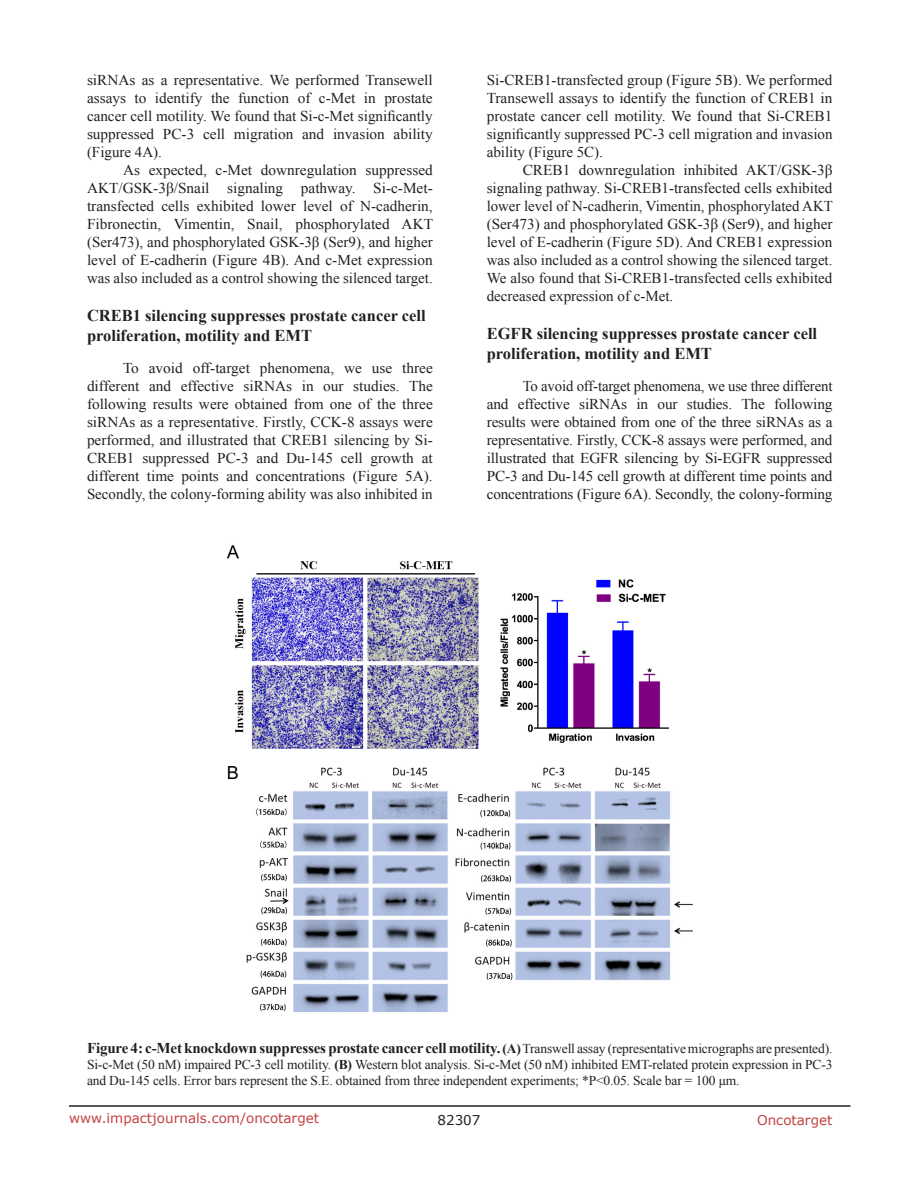
<style>
.page{position:relative;width:918px;height:1188px;background:#fff}
.page>*{position:absolute;margin:0;border:0;box-sizing:border-box;transform-origin:0 0}
.SubHeading{font:700 16.5px/19.8px "Times New Roman";color:#231f20}
.BodyText{font:15px/18px "Times New Roman";color:#231f20;text-align:justify}
.figuretext{font:700 15px "Times New Roman";letter-spacing:-.01em;color:#231f20}
.figuretext-2{font:13.5px/16.2px "Times New Roman";letter-spacing:-.01em;color:#231f20}
.t1{font:13.5px "Verdana";color:#c24141}
.t2{font:13.5px "Verdana";color:#231f20}
.s1{font-size:13.5px}
.s2{font-weight:400;font-size:13.5px}
.s3{font-weight:700}
</style>
<div class="page">
<hr style="left:69px;top:1105px;width:781px;height:2px;background:#231f20">
<img style="left:227px;top:545px;width:466px;height:467px">
<p class="BodyText" style="left:87px;top:71px;width:347px">siRNAs as a representative. We performed Transewell assays to identify the function of c-Met in prostate cancer cell motility. We found that Si-c-Met significantly suppressed PC-3 cell migration and invasion ability (Figure 4A).</p>
<p class="BodyText" style="left:87px;top:161px;width:348px;text-indent:36px">As expected, c-Met downregulation suppressed AKT/GSK-3β/Snail signaling pathway. Si-c-Met&shy;transfected cells exhibited lower level of N-cadherin, Fibronectin, Vimentin, Snail, phosphorylated AKT (Ser473), and phosphorylated GSK-3β (Ser9), and higher level of E-cadherin (Figure 4B). And c-Met expression was also included as a control showing the silenced target.</p>
<p class="SubHeading" style="left:87px;top:305px;width:340px">CREB1 silencing suppresses prostate cancer cell proliferation, motility and EMT</p>
<p class="BodyText" style="left:87px;top:358px;width:347px;text-indent:36px">To avoid off-target phenomena, we use three different and effective siRNAs in our studies. The following results were obtained from one of the three siRNAs as a representative. Firstly, CCK-8 assays were performed, and illustrated that CREB1 silencing by Si-CREB1 suppressed PC-3 and Du-145 cell growth at different time points and concentrations (Figure 5A).<br>Secondly, the colony-forming ability was also inhibited in</p>
<p class="BodyText" style="left:487px;top:71px;width:347px">Si-CREB1-transfected group (Figure 5B). We performed Transewell assays to identify the function of CREB1 in prostate cancer cell motility. We found that Si-CREB1 significantly suppressed PC-3 cell migration and invasion ability (Figure 5C).</p>
<p class="BodyText" style="left:487px;top:161px;width:348px;text-indent:36px">CREB1 downregulation inhibited AKT/GSK-3β signaling pathway. Si-CREB1-transfected cells exhibited lower level of N-cadherin, Vimentin, phosphorylated AKT (Ser473) and phosphorylated GSK-3β (Ser9), and higher level of E-cadherin (Figure 5D). And CREB1 expression was also included as a control showing the silenced target.<br>We also found that Si-CREB1-transfected cells exhibited decreased expression of c-Met.</p>
<p class="SubHeading" style="left:487px;top:323px;width:332px">EGFR silencing suppresses prostate cancer cell proliferation, motility and EMT</p>
<p class="BodyText" style="left:487px;top:376px;width:347px;text-indent:36px">To avoid off-target phenomena, we use three different and effective siRNAs in our studies. The following results were obtained from one of the three siRNAs as a representative. Firstly, CCK-8 assays were performed, and illustrated that EGFR silencing by Si-EGFR suppressed PC-3 and Du-145 cell growth at different time points and concentrations (Figure 6A). Secondly, the colony-forming</p>
<p class="figuretext" style="left:87px;top:1037px;width:747px">Figure 4: c-Met knockdown suppresses prostate cancer cell motility.<span class="s1">(A)</span> <span class="s2">Transwell assay (representative micrographs are presented).</span></p>
<p class="figuretext-2" style="left:87px;top:1056px;width:747px">Si-c-Met (50 nM) impaired PC-3 cell motility. <span class="s3">(B)</span> Western blot analysis. Si-c-Met (50 nM) inhibited EMT-related protein expression in PC-3 and Du-145 cells. Error bars represent the S.E. obtained from three independent experiments; *P&lt;0.05. Scale bar = 100 μm.</p>
<p class="t1" style="left:69px;top:1109px;width:252px">www.impactjournals.com/oncotarget</p>
<p class="t2" style="left:438px;top:1111px;width:44px">82307</p>
<p class="t1" style="left:757px;top:1111px;width:77px">Oncotarget</p>
</div>
